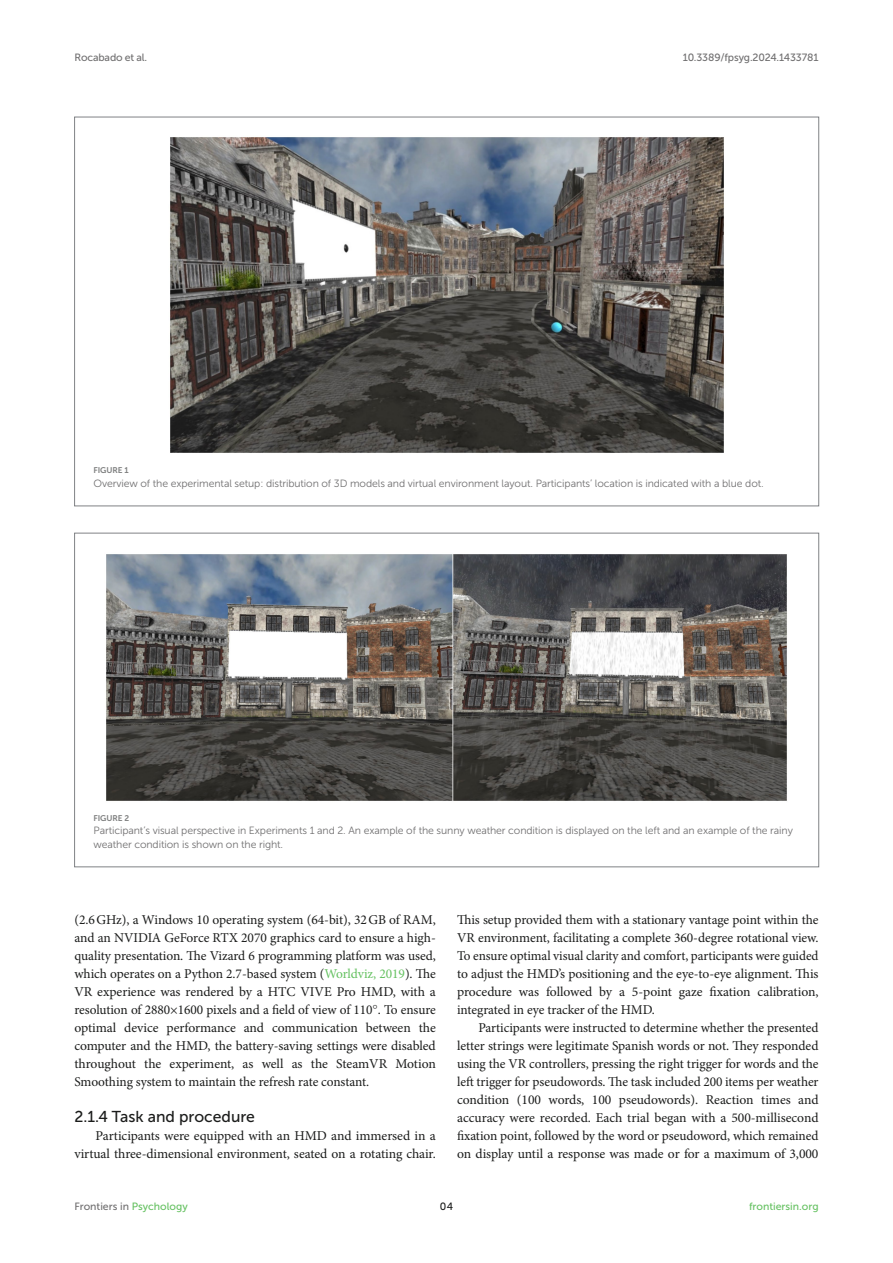
<style>
.page{position:relative;width:893px;height:1263px;background:#fff}
.page>*{position:absolute;margin:0;border:0;box-sizing:border-box;transform-origin:0 0}
.HEAD_3{font:15.75px "Museo Sans 500";color:#1b1c1b}
.TEXT_FLUSH{font:13.5px/18px "Minion Pro";letter-spacing:-.005em;color:#1b1c1b;text-align:justify}
.TEXT{font:13.5px/18px "Minion Pro";letter-spacing:-.01em;color:#1b1c1b;text-align:justify}
.FIG_LEG{font:10.5px/13.5px "Museo Sans 300";letter-spacing:-.01em;color:#706f70}
.t1{font:10.5px "Museo Sans 500";letter-spacing:-.015em;color:#706f70}
.t2{font:10.5px "Museo Sans 500";color:#65c161}
.t3{font:10.5px "Museo Sans 500";color:#1b1c1b}
.FIG_HD{font:8.25px "Museo Sans 700";letter-spacing:-.01em;color:#7e7f7f}
.s1{color:#65c161}
.s2{font-family:"STIX"}
</style>
<div class="page">
<img style="left:170px;top:137px;width:554px;height:316px">
<img style="left:106px;top:554px;width:681px;height:247px">
<p class="t1" style="left:74px;top:51px;width:74px">Rocabado et al.</p>
<p class="t1" style="left:683px;top:51px;width:137px">10.3389/fpsyg.2024.1433781</p>
<p class="FIG_HD" style="left:94px;top:466px;width:37px">FIGURE 1</p>
<p class="FIG_LEG" style="left:94px;top:477px;width:672px">Overview of the experimental setup: distribution of 3D models and virtual environment layout. Participants’ location is indicated with a blue dot.</p>
<p class="FIG_HD" style="left:94px;top:813px;width:37px">FIGURE 2</p>
<p class="FIG_LEG" style="left:94px;top:824px;width:701px">Participant’s visual perspective in Experiments 1 and 2. An example of the sunny weather condition is displayed on the left and an example of the rainy weather condition is shown on the right.</p>
<p class="TEXT_FLUSH" style="left:74px;top:911px;width:363px">(2.6GHz), a Windows 10 operating system (64-bit), 32GB of RAM, and an NVIDIA GeForce RTX 2070 graphics card to ensure a high&shy;quality presentation. The Vizard 6 programming platform was used, which operates on a Python 2.7-based system (<span class="s1">Worldviz, 2019</span>). The VR experience was rendered by a HTC VIVE Pro HMD, with a resolution of 2880×1600 pixels and a field of view of 110<span class="s2">°</span>. To ensure optimal device performance and communication between the computer and the HMD, the battery-saving settings were disabled throughout the experiment, as well as the SteamVR Motion Smoothing system to maintain the refresh rate constant.</p>
<p class="HEAD_3" style="left:74px;top:1108px;width:182px">2.1.4 Task and procedure</p>
<p class="TEXT_FLUSH" style="left:74px;top:1127px;width:363px;text-align:right">Participants were equipped with an HMD and immersed in a virtual three-dimensional environment, seated on a rotating chair.</p>
<p class="TEXT_FLUSH" style="left:457px;top:911px;width:363px">This setup provided them with a stationary vantage point within the VR environment, facilitating a complete 360-degree rotational view.<br>To ensure optimal visual clarity and comfort, participants were guided to adjust the HMD’s positioning and the eye-to-eye alignment. This procedure was followed by a 5-point gaze fixation calibration, integrated in eye tracker of the HMD.</p>
<p class="TEXT" style="left:457px;top:1019px;width:363px;text-indent:21px">Participants were instructed to determine whether the presented letter strings were legitimate Spanish words or not. They responded using the VR controllers, pressing the right trigger for words and the left trigger for pseudowords. The task included 200 items per weather condition (100 words, 100 pseudowords). Reaction times and accuracy were recorded. Each trial began with a 500-millisecond fixation point, followed by the word or pseudoword, which remained on display until a response was made or for a maximum of 3,000</p>
<p class="t1" style="left:74px;top:1200px;width:115px">Frontiers in <span class="s1">Psychology</span></p>
<p class="t3" style="left:440px;top:1200px;width:15px">04</p>
<p class="t2" style="left:749px;top:1200px;width:71px">frontiersin.org</p>
</div>
